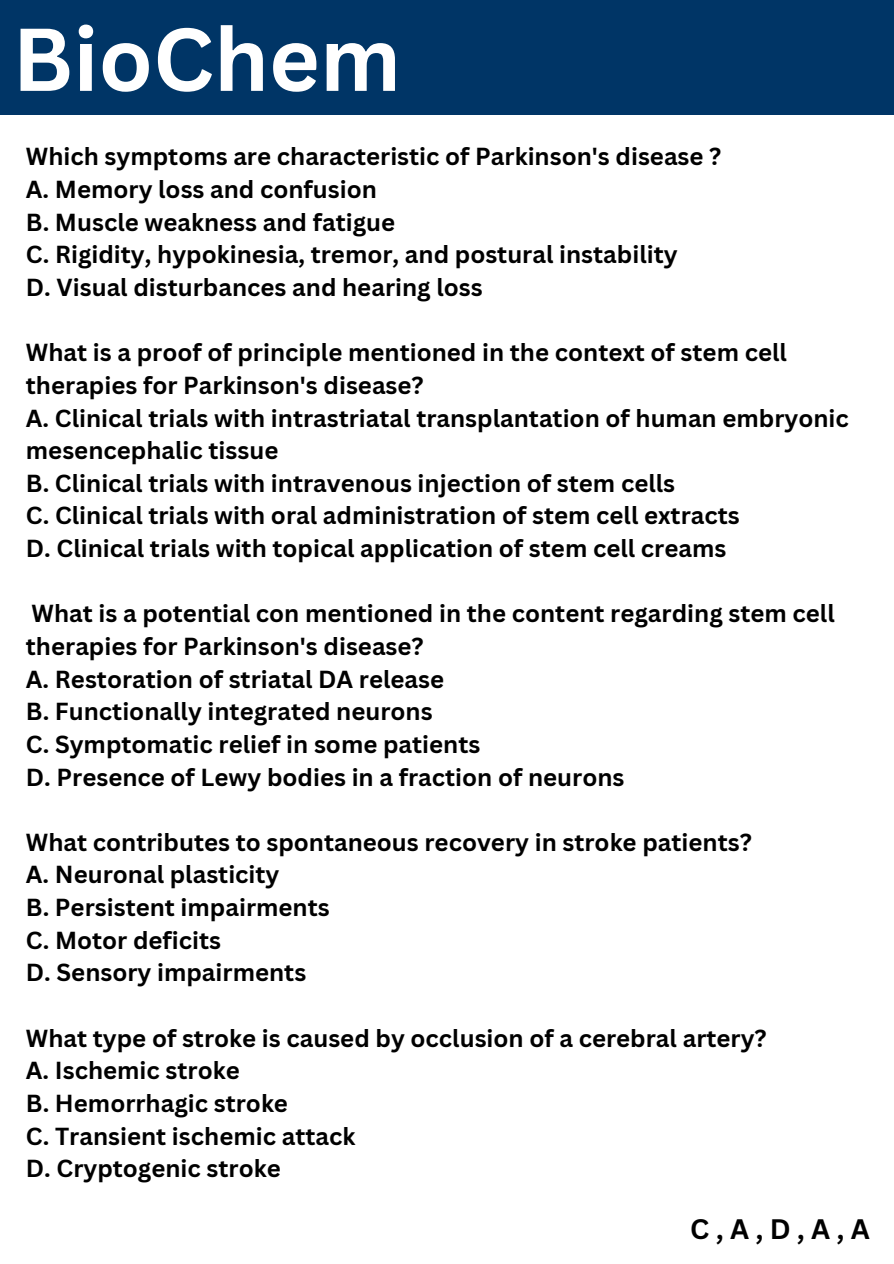
<style>
.page{position:relative;width:894px;height:1264px;background:#fff}
.page>*{position:absolute;margin:0;border:0;box-sizing:border-box;transform-origin:0 0}
.t1{font:700 87px "Canva Sans";color:#fff}
.t2{font:700 27.45px "Canva Sans";color:#000}
.t3{font:700 24px/32.7px "Canva Sans";color:#000}
</style>
<div class="page">
<div style="left:0;top:0;width:893px;height:114px;background:#003566"></div>
<h1 class="t1" style="left:12px;top:-2px;width:390px">BioChem</h1>
<p class="t3" style="left:26px;top:140px;width:696px">Which symptoms are characteristic of Parkinson's disease ?<br>A. Memory loss and confusion<br>B. Muscle weakness and fatigue<br>C. Rigidity, hypokinesia, tremor, and postural instability<br>D. Visual disturbances and hearing loss</p>
<p class="t3" style="left:26px;top:335px;width:824px">What is a proof of principle mentioned in the context of stem cell therapies for Parkinson's disease?<br>A. Clinical trials with intrastriatal transplantation of human embryonic mesencephalic tissue<br>B. Clinical trials with intravenous injection of stem cells<br>C. Clinical trials with oral administration of stem cell extracts<br>D. Clinical trials with topical application of stem cell creams</p>
<p class="t3" style="left:26px;top:596px;width:810px">What is a potential con mentioned in the content regarding stem cell therapies for Parkinson's disease?<br>A. Restoration of striatal DA release<br>B. Functionally integrated neurons<br>C. Symptomatic relief in some patients<br>D. Presence of Lewy bodies in a fraction of neurons</p>
<p class="t3" style="left:26px;top:825px;width:727px">What contributes to spontaneous recovery in stroke patients?<br>A. Neuronal plasticity<br>B. Persistent impairments<br>C. Motor deficits<br>D. Sensory impairments</p>
<p class="t3" style="left:26px;top:1021px;width:742px">What type of stroke is caused by occlusion of a cerebral artery?<br>A. Ischemic stroke<br>B. Hemorrhagic stroke<br>C. Transient ischemic attack<br>D. Cryptogenic stroke</p>
<p class="t2" style="left:690px;top:1209px;width:181px">C,A,D,A,A</p>
</div>
